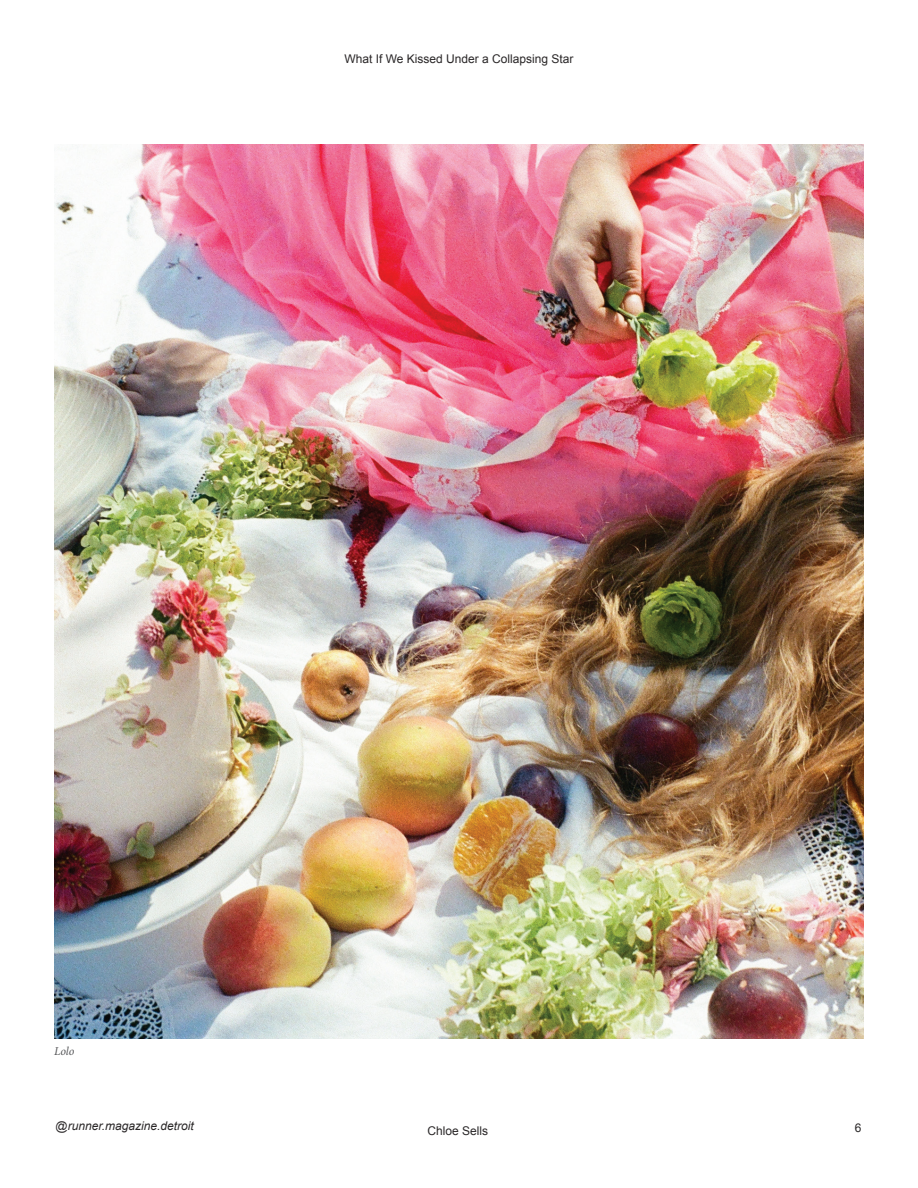
<style>
.page{position:relative;width:918px;height:1188px;background:#fff}
.page>*{position:absolute;margin:0;border:0;box-sizing:border-box;transform-origin:0 0}
.t1{font:12px "Arial";color:#2a2728}
.t2{font:italic 12px "Arial";color:#2a2728}
.t3{font:italic 12px "Minion Pro";color:#57585a}
</style>
<div class="page">
<img style="left:54px;top:144px;width:810px;height:895px">
<p class="t1" style="left:344px;top:51px;width:231px">What If We Kissed Under a Collapsing Star</p>
<p class="t3" style="left:54px;top:1042px;width:22px">Lolo</p>
<p class="t2" style="left:56px;top:1118px;width:140px">@runner.magazine.detroit</p>
<p class="t1" style="left:428px;top:1123px;width:62px">Chloe Sells</p>
<p class="t1" style="left:855px;top:1120px;width:8px">6</p>
</div>
